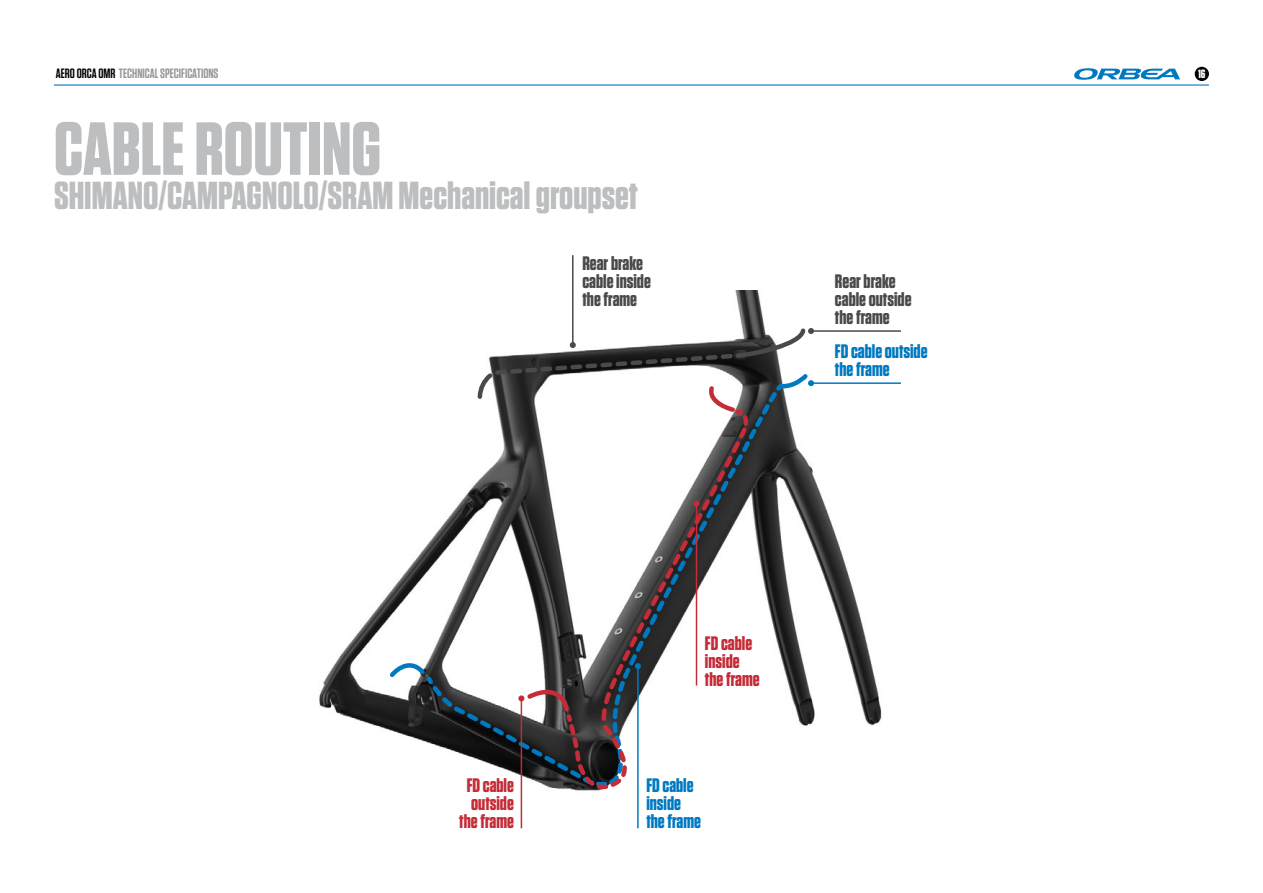
<style>
.page{position:relative;width:1263px;height:893px;background:#fff}
.page>*{position:absolute;margin:0;border:0;box-sizing:border-box;transform-origin:0 0}
.t1{font:700 75px "Tungsten";color:#bcbec0}
.t2{font:700 39px "Tungsten";color:#bcbec0}
.t3{font:700 19.5px/18px "Tungsten";color:#4a4a4d}
.t4{font:700 19.5px/18px "Tungsten";color:#0079c1}
.t5{font:700 19.5px/18px "Tungsten";color:#c42c38}
.t6{font:600 13.5px "Tungsten";color:#939598}
.t7{font:700 12px "Tungsten";color:#fff}
.s1{color:#000}
</style>
<div class="page">
<img style="left:319px;top:290px;width:563px;height:539px">
<hr style="left:811px;top:330px;width:90px;height:2px;background:#4a4a4d">
<hr style="left:811px;top:382px;width:90px;height:2px;background:#0079c1">
<hr style="left:637px;top:666px;width:2px;height:162px;background:#0079c1">
<hr style="left:54px;top:84px;width:1155px;height:2px;background:#0079c1">
<svg style="left:1074px;top:68px;width:106px;height:12px"></svg>
<div style="left:1195px;top:67px;width:14px;height:14px;background:#000;border-radius:50%"></div>
<hr style="left:521px;top:698px;width:1px;height:130px;background:#c42c38">
<hr style="left:572px;top:255px;width:1px;height:90px;background:#4a4a4d">
<svg style="left:388px;top:325px;width:426px;height:466px"></svg>
<p class="t6" style="left:56px;top:67px;width:164px"><span class="s1">AERO ORCA OMR</span> TECHNICAL SPECIFICATIONS</p>
<p class="t7" style="left:1198px;top:67px;width:9px">16</p>
<h1 class="t1" style="left:54px;top:109px;width:329px">CABLE ROUTING</h1>
<h2 class="t2" style="left:54px;top:175px;width:585px">SHIMANO/CAMPAGNOLO/SRAM Mechanical groupset</h2>
<p class="t3" style="left:582px;top:254px;width:70px">Rear brake cable inside the frame</p>
<p class="t3" style="left:835px;top:273px;width:78px">Rear brake cable outside the frame</p>
<p class="t4" style="left:835px;top:343px;width:94px">FD cable outside the frame</p>
<p class="t5" style="left:459px;top:777px;width:56px;text-align:right">FD cable outside the frame</p>
<p class="t5" style="left:705px;top:634px;width:56px">FD cable inside the frame</p>
<p class="t4" style="left:646px;top:777px;width:56px">FD cable inside the frame</p>
</div>
